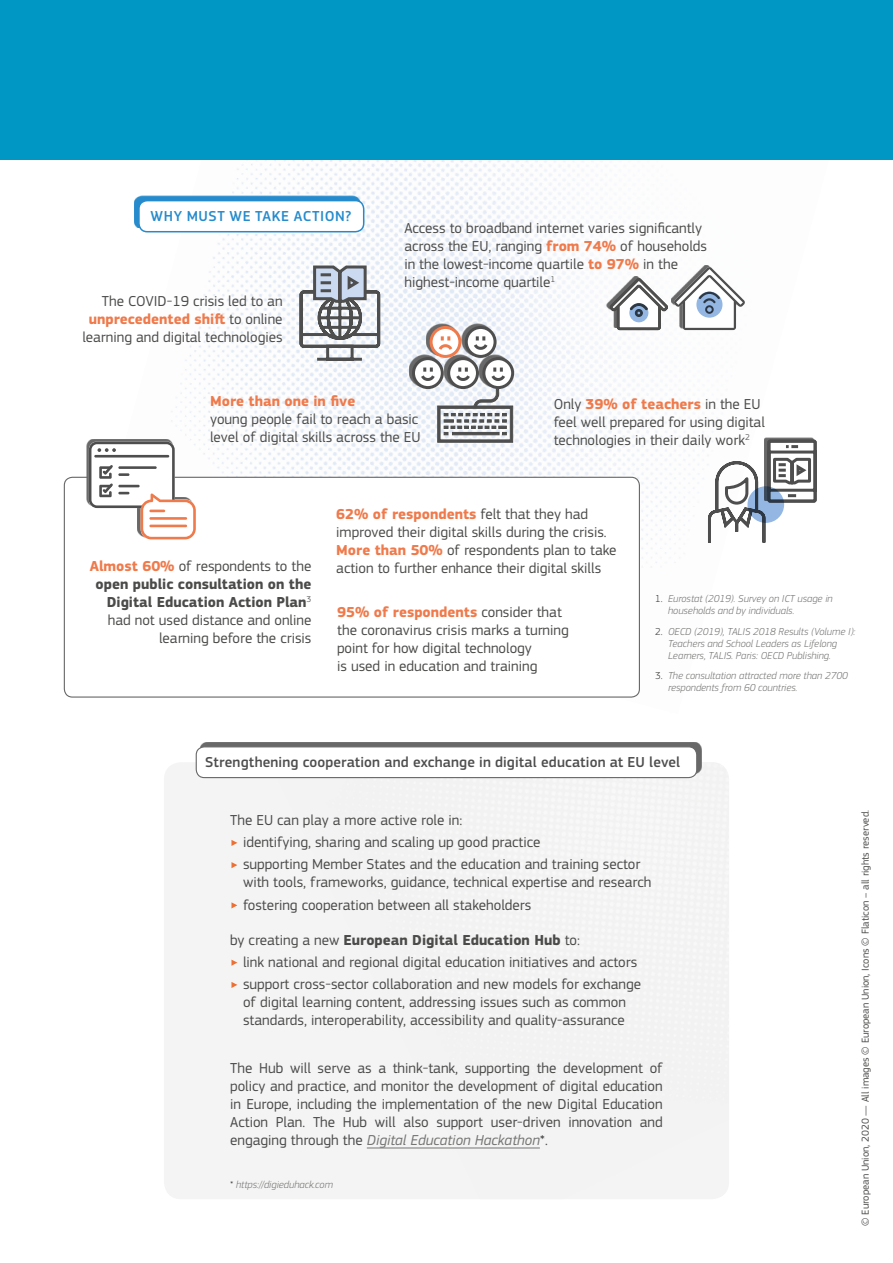
<style>
.page{position:relative;width:893px;height:1263px;background:#fff}
.page>*{position:absolute;margin:0;border:0;box-sizing:border-box;transform-origin:0 0}
.t1{font:15px/18px "EC Square Sans Pro";color:#4b4b4a}
.t2{font:500 15px "EC Square Sans Pro";letter-spacing:.01em;color:#4e4e4e}
.t3{font:500 15px "EC Square Sans Pro";letter-spacing:.04em;color:#268bcc}
.t4{font:700 15px "EC Square Sans Pro";color:#ef7a4b}
.t5{font:italic 300 10.5px/12px "EC Square Sans Pro";color:#757574}
.t6{font:10.5px "EC Square Sans Pro";color:#4b4b4a}
.s1{font-weight:700;color:#ef7a4b}
.s2{font-weight:700}
.s3{font-style:normal;color:#3d3d3c}
.s4{color:#fff}
.s5{font-style:italic;color:#757574}
</style>
<div class="page">
<img style="left:139px;top:160px;width:594px;height:536px">
<div style="left:164px;top:762px;width:565px;height:437px;background:#f4f4f4;border-radius:17px"></div>
<div style="left:64px;top:477px;width:575px;height:220px;background:#fff;border-radius:8px"></div>
<div style="left:64px;top:477px;width:576px;height:221px;border:1px solid #676867;border-radius:8px"></div>
<div style="left:134px;top:196px;width:226px;height:32px;background:#268bcc"></div>
<div style="left:139px;top:201px;width:225px;height:31px;background:#fff;border-radius:8px"></div>
<div style="left:138px;top:200px;width:226px;height:32px;border:2px solid #268bcc;border-radius:8px"></div>
<svg style="left:87px;top:439px;width:86px;height:66px"></svg>
<svg style="left:89px;top:442px;width:107px;height:97px"></svg>
<hr style="left:149px;top:517px;width:38px;height:3px;background:#ef7a4b">
<hr style="left:149px;top:525px;width:38px;height:2px;background:#ef7a4b">
<div style="left:200px;top:742px;width:502px;height:32px;background:#676867"></div>
<div style="left:196px;top:747px;width:501px;height:31px;background:#fff;border-radius:8px"></div>
<div style="left:196px;top:746px;width:501px;height:32px;border:1px solid #676867;border-radius:8px"></div>
<hr style="left:367px;top:1147px;width:173px;height:1px;background:#757574">
<svg style="left:409px;top:355px;width:32px;height:32px"></svg>
<svg style="left:413px;top:359px;width:29px;height:29px"></svg>
<div style="left:412px;top:357px;width:32px;height:32px;border:3px solid #4e4e4e;border-radius:50%"></div>
<svg style="left:444px;top:355px;width:32px;height:12px"></svg>
<svg style="left:449px;top:359px;width:28px;height:29px"></svg>
<div style="left:447px;top:357px;width:32px;height:32px;border:3px solid #4e4e4e;border-radius:50%"></div>
<svg style="left:479px;top:355px;width:32px;height:12px"></svg>
<svg style="left:484px;top:359px;width:29px;height:29px"></svg>
<div style="left:482px;top:357px;width:32px;height:32px;border:3px solid #4e4e4e;border-radius:50%"></div>
<svg style="left:418px;top:367px;width:95px;height:76px"></svg>
<svg style="left:426px;top:324px;width:32px;height:32px"></svg>
<svg style="left:431px;top:327px;width:29px;height:29px"></svg>
<div style="left:430px;top:326px;width:31px;height:32px;border:3px solid #ef7a4b;border-radius:50%"></div>
<svg style="left:436px;top:336px;width:19px;height:17px"></svg>
<svg style="left:461px;top:324px;width:32px;height:32px"></svg>
<svg style="left:466px;top:327px;width:29px;height:29px"></svg>
<div style="left:465px;top:326px;width:32px;height:32px;border:3px solid #4e4e4e;border-radius:50%"></div>
<svg style="left:471px;top:336px;width:19px;height:16px"></svg>
<svg style="left:297px;top:264px;width:85px;height:98px"></svg>
<svg style="left:706px;top:438px;width:111px;height:107px"></svg>
<svg style="left:671px;top:265px;width:62px;height:63px"></svg>
<svg style="left:607px;top:276px;width:58px;height:52px"></svg>
<svg style="left:674px;top:267px;width:71px;height:63px"></svg>
<svg style="left:609px;top:278px;width:59px;height:52px"></svg>
<svg style="left:747px;top:486px;width:37px;height:37px"></svg>
<svg style="left:696px;top:292px;width:26px;height:26px"></svg>
<svg style="left:629px;top:303px;width:19px;height:19px"></svg>
<div style="left:0;top:0;width:893px;height:160px;background:#0097c5"></div>
<p class="t3" style="left:150px;top:208px;width:202px">WHY MUST WE TAKE ACTION?</p>
<p class="t1" style="left:82px;top:292px;width:202px;text-align:right">The COVID-19 crisis led to an <span class="s1">unprecedented shift</span> to online learning and digital technologies</p>
<p class="t1" style="left:404px;top:219px;width:304px">Access to broadband internet varies significantly across the EU, ranging <span class="s1">from 74%</span> of households in the lowest-income quartile <span class="s1">to 97%</span> in the highest-income quartile<sup>1</sup></p>
<p class="t4" style="left:210px;top:392px;width:147px">More than one in five</p>
<p class="t1" style="left:210px;top:410px;width:212px">young people fail to reach a basic level of digital skills across the EU</p>
<p class="t1" style="left:554px;top:395px;width:213px">Only <span class="s1">39% of teachers</span> in the EU feel well prepared for using digital technologies in their daily work<sup>2</sup></p>
<p class="t1" style="left:90px;top:557px;width:223px;text-align:right"><span class="s1">Almost 60%</span> of respondents to the <span class="s2">open public consultation on the<br>Digital Education Action Plan</span><sup>3 </sup>had not used distance and online learning before the crisis</p>
<p class="t1" style="left:336px;top:505px;width:282px"><span class="s1">62% of respondents</span> felt that they had improved their digital skills during the crisis.<br><span class="s1">More than 50%</span> of respondents plan to take action to further enhance their digital skills</p>
<p class="t1" style="left:337px;top:603px;width:233px"><span class="s1">95% of respondents</span> consider that the coronavirus crisis marks a turning point for how digital technology<br>is used in education and training</p>
<p class="t5" style="left:668px;top:593px;width:166px;text-indent:-13px"><span class="s3">1.</span> Eurostat (2019). Survey on ICT usage in households and by individuals.</p>
<p class="t5" style="left:668px;top:625px;width:189px;text-indent:-13px"><span class="s3">2.</span> OECD (2019), TALIS 2018 Results (Volume I):<br>Teachers and School Leaders as Lifelong<br>Learners, TALIS. Paris: OECD Publishing.</p>
<p class="t5" style="left:668px;top:670px;width:181px;text-indent:-13px"><span class="s3">3.</span> The consultation attracted more than 2700 respondents from 60 countries.</p>
<p class="t2" style="left:205px;top:754px;width:476px">Strengthening cooperation and exchange in digital education at EU level</p>
<p class="t1" style="left:230px;top:809px;width:412px;line-height:22.2px">The EU can play a more active role in:<br><span class="s4">‣</span> identifying, sharing and scaling up good practice<br><span class="s4">‣</span> supporting Member States and the education and training sector</p>
<p class="t1" style="left:230px;top:871px;width:423px;line-height:22.2px;text-indent:13px">with tools, frameworks, guidance, technical expertise and research <span class="s4">‣</span> fostering cooperation between all stakeholders</p>
<p class="t1" style="left:230px;top:928px;width:412px;line-height:22.2px">by creating a new <span class="s2">European Digital Education Hub</span> to:<br><span class="s4">‣</span> link national and regional digital education initiatives and actors <span class="s4">‣</span> support cross-sector collaboration and new models for exchange</p>
<p class="t1" style="left:243px;top:993px;width:384px">of digital learning content, addressing issues such as common standards, interoperability, accessibility and quality-assurance</p>
<p class="t1" style="left:230px;top:1059px;width:434px;text-align:justify">The Hub will serve as a think-tank, supporting the development of policy and practice, and monitor the development of digital education in Europe, including the implementation of the new Digital Education Action Plan. The Hub will also support user-driven innovation and engaging through the <span class="s5">Digital Education Hackathon</span>*.</p>
<p class="t5" style="left:230px;top:1179px;width:104px"><span class="s3">*</span> https://digieduhack.com</p>
<p class="t6" style="left:859px;top:1226px;width:417px;rotate:-90deg">© European Union, 2020 — All images © European Union, Icons © Flaticon – all rights reserved.</p>
</div>
